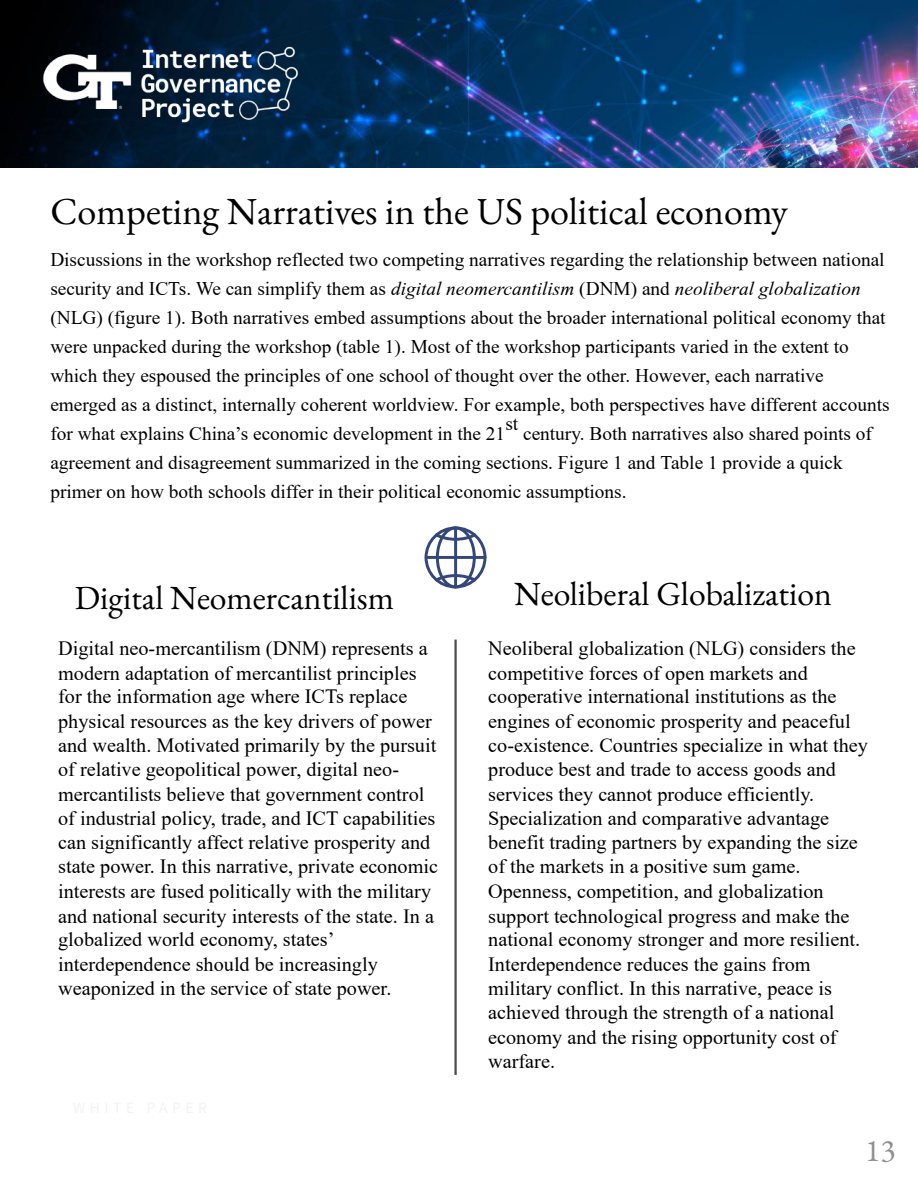
<style>
.page{position:relative;width:918px;height:1188px;background:#fff}
.page>*{position:absolute;margin:0;border:0;box-sizing:border-box;transform-origin:0 0}
.t1{font:38.25px "EB Garamond";color:#000}
.t2{font:33.75px "EB Garamond";color:#000}
.t3{font:31.5px "EB Garamond";color:#8f8f8f}
.t4{font:20.25px/24.3px "Times New Roman";color:#000}
.t5{font:19.35px/29px "Times New Roman";color:#000}
.s1{font-style:italic}
</style>
<div class="page">
<hr style="left:454px;top:641px;width:3px;height:433px;background:#4c4c4c">
<svg style="left:424px;top:528px;width:63px;height:61px"></svg>
<div style="left:425px;top:526px;width:61px;height:62px;border:3px solid #33477c;border-radius:50%"></div>
<img style="left:435px;top:0;width:483px;height:168px">
<img style="left:0;top:0;width:435px;height:168px">
<h1 class="t1" style="left:50px;top:185px;width:739px">Competing Narratives in the US political economy</h1>
<p class="t5" style="left:50px;top:245px;width:841px">Discussions in the workshop reflected two competing narratives regarding the relationship between national security and ICTs. We can simplify them as <span class="s1">digital neomercantilism</span> (DNM) and <span class="s1">neoliberal globalization </span>(NLG) (figure 1). Both narratives embed assumptions about the broader international political economy that were unpacked during the workshop (table 1). Most of the workshop participants varied in the extent to which they espoused the principles of one school of thought over the other. However, each narrative emerged as a distinct, internally coherent worldview. For example, both perspectives have different accounts for what explains China’s economic development in the 21 century. Both narratives also shared points of agreement and disagreement summarized in the coming sections. Figure 1 and Table 1 provide a quick primer on how both schools differ in their political economic assumptions.</p>
<p class="t5" style="left:505px;top:409px;width:14px">st</p>
<h2 class="t2" style="left:75px;top:575px;width:321px">Digital Neomercantilism</h2>
<p class="t4" style="left:58px;top:636px;width:381px">Digital neo-mercantilism (DNM) represents a modern adaptation of mercantilist principles for the information age where ICTs replace physical resources as the key drivers of power and wealth. Motivated primarily by the pursuit of relative geopolitical power, digital neo&shy;mercantilists believe that government control of industrial policy, trade, and ICT capabilities can significantly affect relative prosperity and state power. In this narrative, private economic interests are fused politically with the military and national security interests of the state. In a globalized world economy, states’ interdependence should be increasingly weaponized in the service of state power.</p>
<h2 class="t2" style="left:514px;top:571px;width:319px">Neoliberal Globalization</h2>
<p class="t4" style="left:488px;top:636px;width:381px">Neoliberal globalization (NLG) considers the competitive forces of open markets and cooperative international institutions as the engines of economic prosperity and peaceful co-existence. Countries specialize in what they produce best and trade to access goods and services they cannot produce efficiently.<br>Specialization and comparative advantage benefit trading partners by expanding the size of the markets in a positive sum game.<br>Openness, competition, and globalization support technological progress and make the national economy stronger and more resilient.<br>Interdependence reduces the gains from military conflict. In this narrative, peace is achieved through the strength of a national economy and the rising opportunity cost of warfare.</p>
<h3 class="t3" style="left:865px;top:1129px;width:32px">13</h3>
</div>
